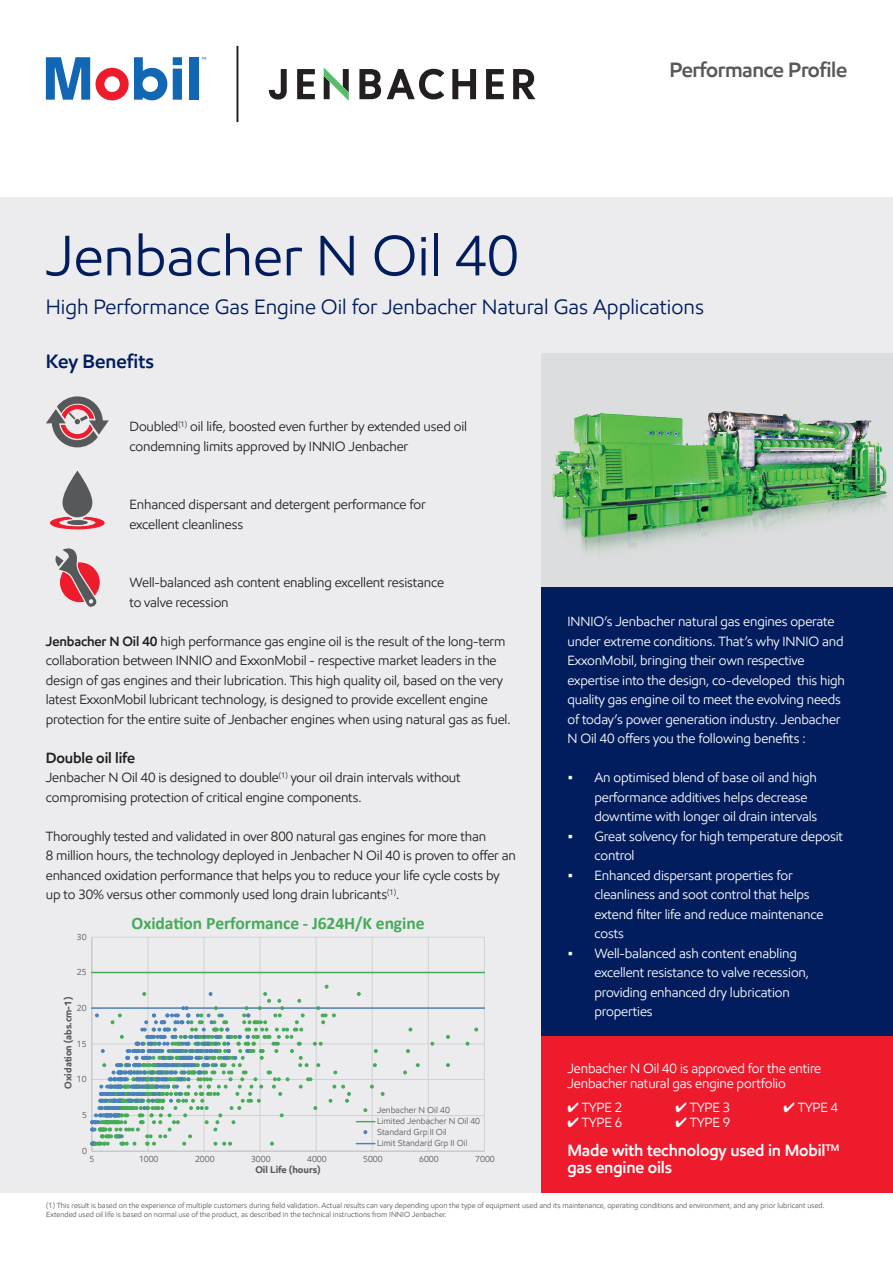
<style>
.page{position:relative;width:893px;height:1263px;background:#fff}
.page>*{position:absolute;margin:0;border:0;box-sizing:border-box;transform-origin:0 0}
.Subheader_18_22pt{font:57px "E Mprint";color:#011d5d}
.Subheader_18_22pt-2{font:21px "E Mprint";color:#011d5d}
.Body_subheadline_10{font:600 21px "E Mprint";letter-spacing:-.02em;color:#57585a}
.Body_subheadline_10-2{font:600 19.5px "E Mprint";color:#011d5d}
.t1{font:700 17.55px "Calibri";letter-spacing:-.005em;color:#45ab58}
.Back_cover_address_8{font:600 16.5px/16.5px "E Mprint";letter-spacing:-.01em;color:#fff}
.Back_cover_address_8-2{font:600 15px "E Mprint";letter-spacing:-.01em;color:#231f20}
.Back_cover_address_8-3{font:13.5px/19.5px "E Mprint";letter-spacing:-.01em;color:#231f20}
.Back_cover_address_8-4{font:13.5px/19.5px "E Mprint";letter-spacing:-.01em;color:#fff}
.t2{font:700 9.75px "E Mprint";color:#575a5c}
.t3{font:8.7px/11.1px "E Mprint";color:#575a5c}
.t4{font:7.5px/9px "E Mprint";color:#57585a}
.s1{font-weight:600}
</style>
<div class="page">
<div style="left:0;top:197px;width:893px;height:995px;background:#ececee"></div>
<div style="left:542px;top:354px;width:351px;height:234px;background:#dcdddf"></div>
<img style="left:552px;top:411px;width:335px;height:143px">
<div style="left:542px;top:588px;width:351px;height:448px;background:#011d5d"></div>
<div style="left:542px;top:1036px;width:351px;height:156px;background:#ee1b2d"></div>
<hr style="left:92px;top:1115px;width:392px;height:1px;background:#d0d2d1">
<hr style="left:92px;top:1079px;width:392px;height:1px;background:#d0d2d1">
<hr style="left:92px;top:1043px;width:392px;height:1px;background:#d0d2d1">
<hr style="left:92px;top:937px;width:392px;height:1px;background:#d0d2d1">
<hr style="left:148px;top:937px;width:1px;height:214px;background:#d0d2d1">
<hr style="left:204px;top:937px;width:1px;height:214px;background:#d0d2d1">
<hr style="left:260px;top:937px;width:1px;height:214px;background:#d0d2d1">
<hr style="left:316px;top:937px;width:1px;height:214px;background:#d0d2d1">
<hr style="left:372px;top:937px;width:1px;height:214px;background:#d0d2d1">
<hr style="left:428px;top:937px;width:1px;height:214px;background:#d0d2d1">
<hr style="left:484px;top:937px;width:1px;height:214px;background:#d0d2d1">
<hr style="left:92px;top:937px;width:1px;height:214px;background:#b5b8b9">
<hr style="left:92px;top:1151px;width:392px;height:1px;background:#b5b8b9">
<hr style="left:92px;top:972px;width:393px;height:1px;background:#45ab58">
<hr style="left:92px;top:1007px;width:393px;height:2px;background:#4b81ba">
<svg style="left:403px;top:1071px;width:4px;height:3px"></svg>
<svg style="left:416px;top:1063px;width:4px;height:4px"></svg>
<svg style="left:446px;top:1063px;width:4px;height:4px"></svg>
<svg style="left:446px;top:1035px;width:4px;height:4px"></svg>
<svg style="left:474px;top:1028px;width:4px;height:3px"></svg>
<svg style="left:406px;top:1049px;width:4px;height:4px"></svg>
<svg style="left:90px;top:985px;width:294px;height:160px"></svg>
<svg style="left:50px;top:517px;width:55px;height:12px"></svg>
<div style="left:67px;top:520px;width:21px;height:5px;background:#57585a;border-radius:50%"></div>
<svg style="left:63px;top:471px;width:29px;height:46px"></svg>
<svg style="left:46px;top:396px;width:63px;height:51px"></svg>
<svg style="left:55px;top:548px;width:44px;height:59px"></svg>
<svg style="left:201px;top:57px;width:5px;height:3px"></svg>
<svg style="left:173px;top:57px;width:9px;height:43px"></svg>
<div style="left:189px;top:57px;width:9px;height:43px;background:#1167b3"></div>
<svg style="left:46px;top:57px;width:121px;height:43px"></svg>
<svg style="left:359px;top:69px;width:22px;height:30px"></svg>
<svg style="left:387px;top:69px;width:57px;height:30px"></svg>
<svg style="left:452px;top:69px;width:24px;height:30px"></svg>
<svg style="left:486px;top:69px;width:18px;height:30px"></svg>
<svg style="left:513px;top:69px;width:22px;height:30px"></svg>
<svg style="left:297px;top:69px;width:18px;height:30px"></svg>
<svg style="left:269px;top:69px;width:18px;height:31px"></svg>
<svg style="left:324px;top:68px;width:25px;height:33px"></svg>
<hr style="left:237px;top:46px;width:1px;height:76px;background:#181c1b">
<p class="Body_subheadline_10" style="left:669px;top:56px;width:179px">Performance Profile</p>
<p class="Subheader_18_22pt" style="left:46px;top:221px;width:474px">Jenbacher N Oil 40</p>
<p class="Subheader_18_22pt-2" style="left:46px;top:294px;width:660px">High Performance Gas Engine Oil for Jenbacher Natural Gas Applications</p>
<p class="Body_subheadline_10-2" style="left:46px;top:350px;width:110px">Key Benefits</p>
<p class="Back_cover_address_8-3" style="left:129px;top:417px;width:339px">Doubled<sup>(1)</sup> oil life, boosted even further by extended used oil condemning limits approved by INNIO Jenbacher</p>
<p class="Back_cover_address_8-3" style="left:129px;top:495px;width:298px">Enhanced dispersant and detergent performance for</p>
<p class="Back_cover_address_8-3" style="left:129px;top:514px;width:115px">excellent cleanliness</p>
<p class="Back_cover_address_8-3" style="left:129px;top:573px;width:316px">Well-balanced ash content enabling excellent resistance</p>
<p class="Back_cover_address_8-3" style="left:129px;top:592px;width:101px">to valve recession</p>
<p class="Back_cover_address_8-3" style="left:46px;top:631px;width:466px"><span class="s1">Jenbacher N Oil 40</span> high performance gas engine oil is the result of the long-term collaboration between INNIO and ExxonMobil - respective market leaders in the design of gas engines and their lubrication. This high quality oil, based on the very latest ExxonMobil lubricant technology, is designed to provide excellent engine protection for the entire suite of Jenbacher engines when using natural gas as fuel.</p>
<p class="Back_cover_address_8-2" style="left:46px;top:748px;width:91px">Double oil life</p>
<p class="Back_cover_address_8-3" style="left:46px;top:768px;width:416px">Jenbacher N Oil 40 is designed to double<sup>(1)</sup> your oil drain intervals without compromising protection of critical engine components.</p>
<p class="Back_cover_address_8-3" style="left:46px;top:826px;width:472px">Thoroughly tested and validated in over 800 natural gas engines for more than<br>8 million hours, the technology deployed in Jenbacher N Oil 40 is proven to offer an enhanced oxidation performance that helps you to reduce your life cycle costs by up to 30% versus other commonly used long drain lubricants<sup>(1)</sup>.</p>
<p class="t3" style="left:77px;top:931px;width:11px">30</p>
<p class="t3" style="left:77px;top:966px;width:11px">25</p>
<p class="t2" style="left:62px;top:1089px;width:93px;rotate:-90deg">Oxidation (abs.cm-1)</p>
<p class="t3" style="left:77px;top:1002px;width:11px">20</p>
<p class="t3" style="left:77px;top:1038px;width:11px">15</p>
<p class="t3" style="left:77px;top:1074px;width:11px">10</p>
<p class="t3" style="left:82px;top:1109px;width:6px">5</p>
<p class="t3" style="left:82px;top:1145px;width:6px">0</p>
<p class="t1" style="left:132px;top:911px;width:294px">Oxidation Performance - J624H/K engine</p>
<p class="t3" style="left:377px;top:1104px;width:105px">Jenbacher N Oil 40<br>Limited Jenbacher N Oil 40<br>Standard Grp II Oil<br>Limit Standard Grp II Oil</p>
<p class="t3" style="left:90px;top:1154px;width:6px">5</p>
<p class="t3" style="left:139px;top:1154px;width:21px">1000</p>
<p class="t3" style="left:195px;top:1154px;width:21px">2000</p>
<p class="t3" style="left:251px;top:1154px;width:21px">3000</p>
<p class="t3" style="left:307px;top:1154px;width:21px">4000</p>
<p class="t3" style="left:363px;top:1154px;width:21px">5000</p>
<p class="t3" style="left:419px;top:1154px;width:21px">6000</p>
<p class="t3" style="left:475px;top:1154px;width:21px">7000</p>
<p class="t2" style="left:255px;top:1163px;width:67px">Oil Life (hours)</p>
<p class="Back_cover_address_8-4" style="left:567px;top:612px;width:279px">INNIO’s Jenbacher natural gas engines operate under extreme conditions. That’s why INNIO and ExxonMobil, bringing their own respective expertise into the design, co-developed this high quality gas engine oil to meet the evolving needs of today’s power generation industry. Jenbacher N Oil 40 offers you the following benefits :</p>
<p class="Back_cover_address_8-4" style="left:594px;top:768px;width:224px;text-indent:-27px">• An optimised blend of base oil and high performance additives helps decrease downtime with longer oil drain intervals</p>
<p class="Back_cover_address_8-4" style="left:594px;top:826px;width:250px;text-indent:-27px">• Great solvency for high temperature deposit control</p>
<p class="Back_cover_address_8-4" style="left:594px;top:865px;width:230px;text-indent:-27px">• Enhanced dispersant properties for cleanliness and soot control that helps extend filter life and reduce maintenance costs</p>
<p class="Back_cover_address_8-4" style="left:594px;top:943px;width:216px;text-indent:-27px">• Well-balanced ash content enabling excellent resistance to valve recession, providing enhanced dry lubrication properties</p>
<p class="Back_cover_address_8-4" style="left:567px;top:1061px;width:255px;line-height:15px">Jenbacher N Oil 40 is approved for the entire<br>Jenbacher natural gas engine portfolio</p>
<p class="Back_cover_address_8-4" style="left:567px;top:1097px;width:56px">✔ TYPE 2</p>
<p class="Back_cover_address_8-4" style="left:675px;top:1097px;width:56px">✔ TYPE 3</p>
<p class="Back_cover_address_8-4" style="left:783px;top:1097px;width:56px">✔ TYPE 4</p>
<p class="Back_cover_address_8-4" style="left:567px;top:1112px;width:56px">✔ TYPE 6</p>
<p class="Back_cover_address_8-4" style="left:675px;top:1112px;width:56px">✔ TYPE 9</p>
<p class="Back_cover_address_8" style="left:567px;top:1142px;width:273px">Made with technology used in Mobil<sup>TM </sup>gas engine oils</p>
<p class="t4" style="left:46px;top:1201px;width:780px">(1) This result is based on the experience of multiple customers during field validation. Actual results can vary depending upon the type of equipment used and its maintenance, operating conditions and environment, and any prior lubricant used.<br>Extended used oil life is based on normal use of the product, as described in the technical instructions from INNIO Jenbacher.</p>
</div>
